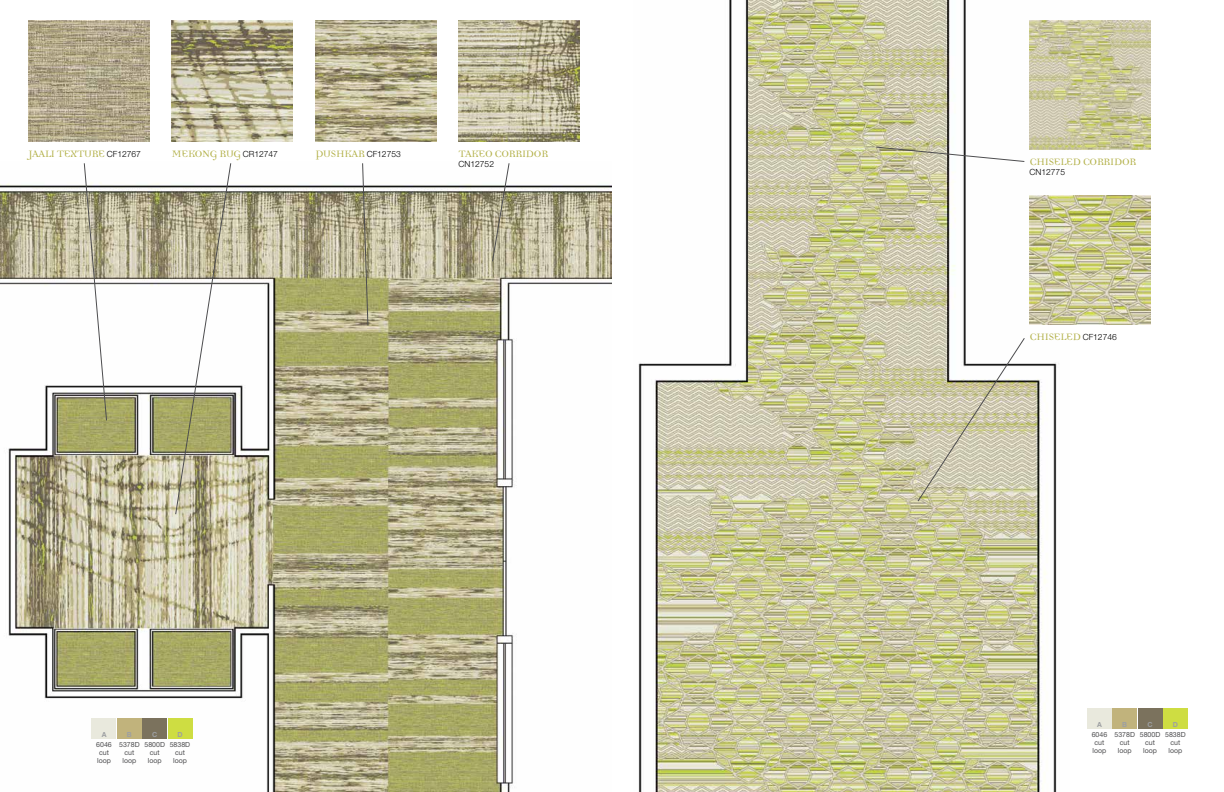
<style>
.page{position:relative;width:1224px;height:792px;background:#fff}
.page>*{position:absolute;margin:0;border:0;box-sizing:border-box;transform-origin:0 0}
.t1{font:15px "Democratica";letter-spacing:-.06em;color:#b2b047}
.t2{font:300 8.5px "Helvetica Neue LT";color:#000}
.t3{font:7px/8px "Helvetica Neue LT";color:#4d4d4f;text-align:center}
.t4{font:700 7px "Helvetica Neue LT";color:#9d9fa2}
.s1{font-family:"Helvetica Neue LT";font-weight:300;font-size:8.5px;color:#000}
</style>
<div class="page">
<img style="left:638px;top:0;width:432px;height:792px">
<img style="left:0;top:183px;width:612px;height:609px">
<img style="left:28px;top:20px;width:121px;height:121px">
<img style="left:172px;top:20px;width:121px;height:121px">
<img style="left:315px;top:20px;width:121px;height:121px">
<img style="left:459px;top:20px;width:121px;height:121px">
<svg style="left:83px;top:163px;width:25px;height:259px"></svg>
<svg style="left:362px;top:163px;width:7px;height:163px"></svg>
<svg style="left:175px;top:163px;width:57px;height:352px"></svg>
<svg style="left:491px;top:163px;width:19px;height:100px"></svg>
<svg style="left:875px;top:146px;width:150px;height:17px"></svg>
<svg style="left:917px;top:337px;width:109px;height:166px"></svg>
<div style="left:168px;top:719px;width:25px;height:20px;background:#cedd42"></div>
<div style="left:143px;top:719px;width:24px;height:20px;background:#7b725d"></div>
<div style="left:117px;top:719px;width:25px;height:20px;background:#c1b37c"></div>
<div style="left:91px;top:719px;width:25px;height:20px;background:#e9e9dd"></div>
<div style="left:1163px;top:709px;width:25px;height:20px;background:#cedd42"></div>
<div style="left:1138px;top:709px;width:24px;height:20px;background:#7b725d"></div>
<div style="left:1112px;top:709px;width:25px;height:20px;background:#c1b37c"></div>
<div style="left:1087px;top:709px;width:24px;height:20px;background:#e9e9dd"></div>
<img style="left:1030px;top:20px;width:121px;height:129px">
<img style="left:1030px;top:196px;width:121px;height:129px">
<h1 class="t1" style="left:28px;top:146px;width:37px">JAALI texture</h1>
<p class="t2" style="left:107px;top:149px;width:36px">CF12767</p>
<h1 class="t1" style="left:172px;top:146px;width:108px">MEKONG RUG <span class="s1">CR12747</span></h1>
<h1 class="t1" style="left:315px;top:146px;width:87px">PUSHKAR <span class="s1">CF12753</span></h1>
<h1 class="t1" style="left:459px;top:146px;width:91px">TAKEO CORRIDOR</h1>
<p class="t2" style="left:459px;top:159px;width:37px">CN12752</p>
<h1 class="t1" style="left:1030px;top:154px;width:109px">CHISELED CORRIDOR</h1>
<p class="t2" style="left:1030px;top:167px;width:37px">CN12775</p>
<h1 class="t1" style="left:1030px;top:329px;width:89px">CHISELED <span class="s1">CF12746</span></h1>
<p class="t4" style="left:1097px;top:720px;width:6px">A</p>
<p class="t4" style="left:1122px;top:720px;width:6px">B</p>
<p class="t4" style="left:1147px;top:720px;width:7px">C</p>
<p class="t4" style="left:1173px;top:720px;width:7px">D</p>
<p class="t4" style="left:102px;top:730px;width:6px">A</p>
<p class="t4" style="left:127px;top:730px;width:6px">B</p>
<p class="t4" style="left:152px;top:730px;width:7px">C</p>
<p class="t4" style="left:177px;top:730px;width:7px">D</p>
<p class="t3" style="left:1092px;top:731px;width:17px;text-align:left">6046 cut loop</p>
<p class="t3" style="left:1115px;top:731px;width:22px">5378D cut loop</p>
<p class="t3" style="left:1140px;top:731px;width:22px">5800D cut loop</p>
<p class="t3" style="left:1165px;top:731px;width:22px">5838D cut loop</p>
<p class="t3" style="left:96px;top:741px;width:17px;text-align:left">6046 cut loop</p>
<p class="t3" style="left:119px;top:741px;width:22px">5378D cut loop</p>
<p class="t3" style="left:144px;top:741px;width:22px">5800D cut loop</p>
<p class="t3" style="left:170px;top:741px;width:22px">5838D cut loop</p>
</div>
